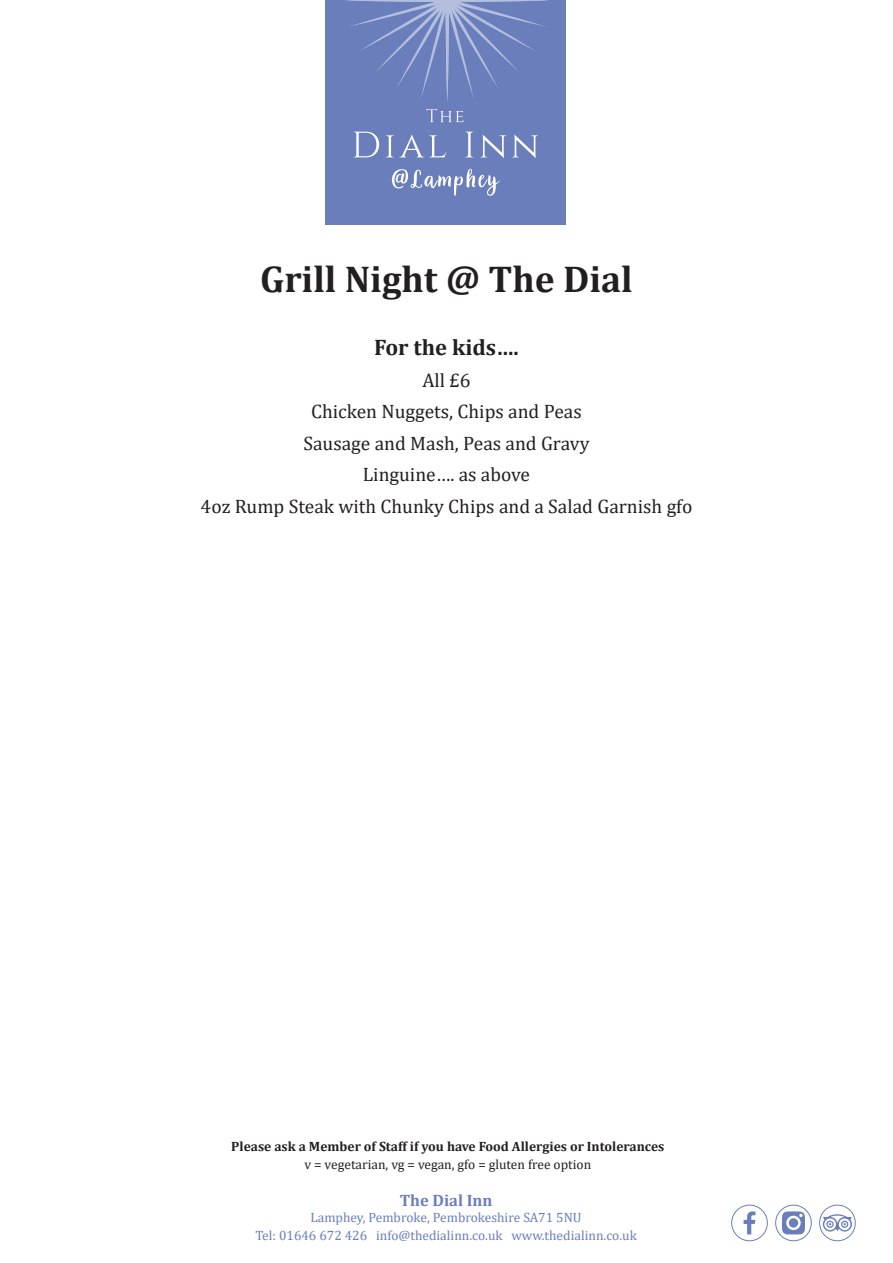
<style>
.page{position:relative;width:893px;height:1263px;background:#fff}
.page>*{position:absolute;margin:0;border:0;box-sizing:border-box;transform-origin:0 0}
.t1{font:700 37.5px "Cambria";color:#231f20}
.t2{font:700 22.5px "Cambria";color:#231f20}
.t3{font:19.5px/31.5px "Cambria";color:#231f20;text-align:center}
.t4{font:700 16.5px "Cambria";color:#6b7ebc}
.t5{font:13.5px/18px "Cambria";color:#6b7ebc;text-align:center}
.t6{font:700 13.5px "Cambria";color:#231f20}
.t7{font:13.5px "Cambria";color:#231f20}
</style>
<div class="page">
<div style="left:326px;top:0;width:240px;height:224px;background:#6b7ebc"></div>
<svg style="left:346px;top:0;width:202px;height:102px"></svg>
<svg style="left:426px;top:109px;width:38px;height:13px"></svg>
<svg style="left:354px;top:132px;width:25px;height:25px"></svg>
<svg style="left:386px;top:135px;width:60px;height:22px"></svg>
<svg style="left:466px;top:132px;width:7px;height:25px"></svg>
<svg style="left:480px;top:135px;width:26px;height:23px"></svg>
<svg style="left:512px;top:135px;width:26px;height:23px"></svg>
<svg style="left:392px;top:169px;width:108px;height:27px"></svg>
<div style="left:731px;top:1205px;width:37px;height:36px;border:1px solid #6b7ebc;border-radius:50%"></div>
<svg style="left:743px;top:1211px;width:12px;height:23px"></svg>
<div style="left:819px;top:1205px;width:37px;height:36px;border:1px solid #6b7ebc;border-radius:50%"></div>
<svg style="left:823px;top:1214px;width:29px;height:18px"></svg>
<div style="left:775px;top:1205px;width:37px;height:36px;border:1px solid #6b7ebc;border-radius:50%"></div>
<svg style="left:782px;top:1211px;width:23px;height:23px"></svg>
<div style="left:789px;top:1218px;width:9px;height:9px;background:#6b7ebc;border-radius:50%"></div>
<h1 class="t1" style="left:260px;top:253px;width:374px">Grill Night @ The Dial</h1>
<p class="t2" style="left:374px;top:332px;width:146px">For the kids….</p>
<p class="t3" style="left:201px;top:364px;width:493px">All £6<br>Chicken Nuggets, Chips and Peas<br>Sausage and Mash, Peas and Gravy<br>Linguine…. as above<br>4oz Rump Steak with Chunky Chips and a Salad Garnish gfo</p>
<p class="t6" style="left:231px;top:1137px;width:435px">Please ask a Member of Staff if you have Food Allergies or Intolerances</p>
<p class="t7" style="left:304px;top:1156px;width:288px">v = vegetarian, vg = vegan, gfo = gluten free option</p>
<p class="t4" style="left:400px;top:1188px;width:94px">The Dial Inn</p>
<p class="t5" style="left:255px;top:1208px;width:383px">Lamphey, Pembroke, Pembrokeshire SA71 5NU<br>Tel: 01646 672 426 info@thedialinn.co.uk www.thedialinn.co.uk</p>
</div>
